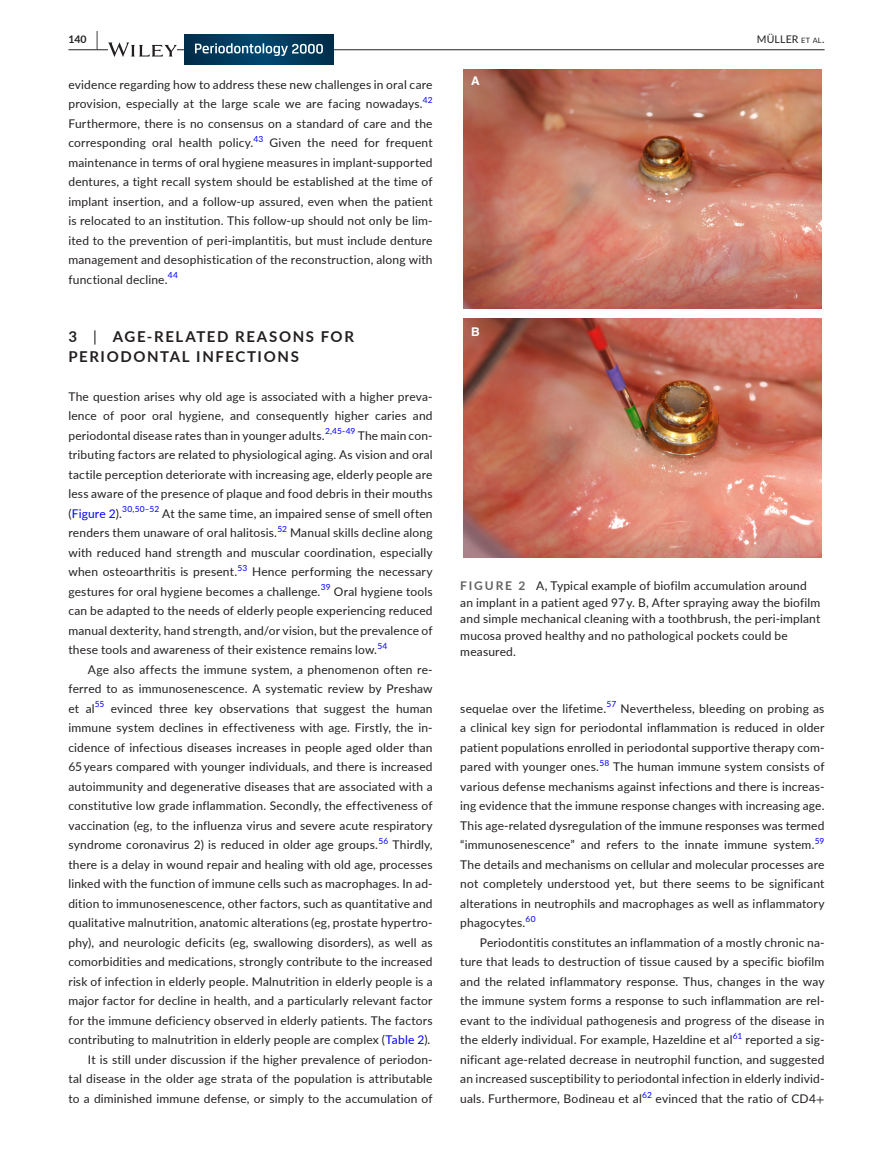
<style>
.page{position:relative;width:893px;height:1174px;background:#fff}
.page>*{position:absolute;margin:0;border:0;box-sizing:border-box;transform-origin:0 0}
.t1{font:700 15px/19.5px "Lato";letter-spacing:.105em;color:#231f20}
.t2{font:12px/19.5px "Lato";letter-spacing:.015em;color:#231f20;text-align:justify}
.t3{font:700 12px "Helvetica";color:#fff}
.t4{font:10.5px "Lato";color:#231f20}
.t5{font:700 10.5px "Lato";color:#231f20}
.t6{font:8.4px "Lato";letter-spacing:.015em;color:#00f}
.s1{font-size:19.5px}
.s2{font-style:inherit}
.s3{font-size:7.35px}
.s4{font-weight:400}
.s5{color:#00f}
.s6{font-weight:700;color:#636366}
.s7{font-family:"STIX"}
</style>
<div class="page">
<hr style="left:68px;top:49px;width:756px;height:1px;background:#231f20">
<svg style="left:108px;top:42px;width:69px;height:15px"></svg>
<svg style="left:185px;top:35px;width:148px;height:29px;background:#00395b"></svg>
<svg style="left:195px;top:43px;width:128px;height:13px;background:#4e7790"></svg>
<div style="left:460px;top:69px;width:364px;height:489px;background:linear-gradient(to right,#fff,#fff)"></div>
<img style="left:464px;top:69px;width:357px;height:239px">
<img style="left:464px;top:319px;width:357px;height:239px">
<p class="t5" style="left:68px;top:31px;width:31px">140 <span class="s1">|</span></p>
<p class="t4" style="left:757px;top:31px;width:69px">M<span class="s2">Ü</span>LLER <span class="s3">et al</span>.</p>
<p class="t2" style="left:68px;top:74px;width:366px">evidence regarding how to address these new challenges in oral care provision, especially at the large scale we are facing nowadays.<sup>42<br></sup>Furthermore, there is no consensus on a standard of care and the corresponding oral health policy.<sup>43</sup> Given the need for frequent maintenance in terms of oral hygiene measures in implant-supported dentures, a tight recall system should be established at the time of implant insertion, and a follow-up assured, even when the patient is relocated to an institution. This follow-up should not only be lim&shy;ited to the prevention of peri-implantitis, but must include denture management and desophistication of the reconstruction, along with functional decline.<sup>44</sup></p>
<p class="t3" style="left:471px;top:74px;width:10px">A</p>
<p class="t1" style="left:68px;top:326px;width:287px">3 <span class="s4">|</span> AGE-RELATED REASONS FOR<br>PERIODONTAL INFECTIONS</p>
<p class="t2" style="left:68px;top:386px;width:366px">The question arises why old age is associated with a higher preva&shy;lence of poor oral hygiene, and consequently higher caries and periodontal disease rates than in younger adults.<sup>2,45-49</sup> The main con&shy;tributing factors are related to physiological aging. As vision and oral tactile perception deteriorate with increasing age, elderly people are less aware of the presence of plaque and food debris in their mouths (<span class="s5">Figure 2</span>).</p>
<p class="t6" style="left:122px;top:503px;width:39px">30,50–52</p>
<p class="t2" style="left:68px;top:503px;width:366px;text-indent:94px">At the same time, an impaired sense of smell often renders them unaware of oral halitosis.</p>
<p class="t6" style="left:277px;top:523px;width:11px">52</p>
<p class="t2" style="left:68px;top:522px;width:366px;text-indent:222px">Manual skills decline along with reduced hand strength and muscular coordination, especially when osteoarthritis is present.</p>
<p class="t6" style="left:238px;top:562px;width:11px">53</p>
<p class="t2" style="left:68px;top:561px;width:366px;text-indent:184px">Hence performing the necessary gestures for oral hygiene becomes a challenge.</p>
<p class="t6" style="left:321px;top:581px;width:11px">39</p>
<p class="t2" style="left:68px;top:581px;width:366px;text-indent:266px">Oral hygiene tools can be adapted to the needs of elderly people experiencing reduced manual dexterity, hand strength, and/or vision, but the prevalence of these tools and awareness of their existence remains low.</p>
<p class="t6" style="left:377px;top:640px;width:12px">54</p>
<p class="t2" style="left:68px;top:659px;width:366px;text-indent:20px">Age also affects the immune system, a phenomenon often re&shy;ferred to as immunosenescence. A systematic review by Preshaw et al</p>
<p class="t6" style="left:95px;top:698px;width:11px">55</p>
<p class="t2" style="left:68px;top:698px;width:366px;text-indent:42px">evinced three key observations that suggest the human immune system declines in effectiveness with age. Firstly, the in&shy;cidence of infectious diseases increases in people aged older than 65 years compared with younger individuals, and there is increased autoimmunity and degenerative diseases that are associated with a constitutive low grade inflammation. Secondly, the effectiveness of vaccination (eg, to the influenza virus and severe acute respiratory syndrome coronavirus 2) is reduced in older age groups.</p>
<p class="t6" style="left:378px;top:835px;width:11px">56</p>
<p class="t2" style="left:68px;top:834px;width:366px;text-align:right">Thirdly,<br>there is a delay in wound repair and healing with old age, processes linked with the function of immune cells such as macrophages. In ad&shy;dition to immunosenescence, other factors, such as quantitative and qualitative malnutrition, anatomic alterations (eg, prostate hypertro&shy;phy), and neurologic deficits (eg, swallowing disorders), as well as comorbidities and medications, strongly contribute to the increased risk of infection in elderly people. Malnutrition in elderly people is a major factor for decline in health, and a particularly relevant factor for the immune deficiency observed in elderly patients. The factors contributing to malnutrition in elderly people are complex (<span class="s5">Table 2</span>).<br>It is still under discussion if the higher prevalence of periodon-<br>tal disease in the older age strata of the population is attributable to a diminished immune defense, or simply to the accumulation of</p>
<p class="t3" style="left:471px;top:324px;width:10px">B</p>
<p class="t2" style="left:460px;top:577px;width:362px;line-height:16.5px;text-align:left"><span class="s6">FIGURE 2</span> A, Typical example of biofilm accumulation around an implant in a patient aged 97 y. B, After spraying away the biofilm and simple mechanical cleaning with a toothbrush, the peri-implant mucosa proved healthy and no pathological pockets could be measured.</p>
<p class="t2" style="left:460px;top:698px;width:366px">sequelae over the lifetime.<sup>57</sup> Nevertheless, bleeding on probing as a clinical key sign for periodontal inflammation is reduced in older patient populations enrolled in periodontal supportive therapy com&shy;pared with younger ones.</p>
<p class="t6" style="left:599px;top:757px;width:11px">58</p>
<p class="t2" style="left:460px;top:756px;width:366px;text-indent:153px">The human immune system consists of various defense mechanisms against infections and there is increas&shy;ing evidence that the immune response changes with increasing age.<br>This age-related dysregulation of the immune responses was termed “immunosenescence” and refers to the innate immune system.</p>
<p class="t6" style="left:815px;top:835px;width:11px">59</p>
<p class="t2" style="left:460px;top:854px;width:366px">The details and mechanisms on cellular and molecular processes are not completely understood yet, but there seems to be significant alterations in neutrophils and macrophages as well as inflammatory phagocytes.</p>
<p class="t6" style="left:526px;top:913px;width:12px">60</p>
<p class="t2" style="left:460px;top:932px;width:366px;text-indent:20px">Periodontitis constitutes an inflammation of a mostly chronic na&shy;ture that leads to destruction of tissue caused by a specific biofilm and the related inflammatory response. Thus, changes in the way the immune system forms a response to such inflammation are rel&shy;evant to the individual pathogenesis and progress of the disease in the elderly individual. For example, Hazeldine et al<sup>61</sup> reported a sig&shy;nificant age-related decrease in neutrophil function, and suggested an increased susceptibility to periodontal infection in elderly individ&shy;uals. Furthermore, Bodineau et al<sup>62</sup> evinced that the ratio of CD4<span class="s7">+</span></p>
</div>
